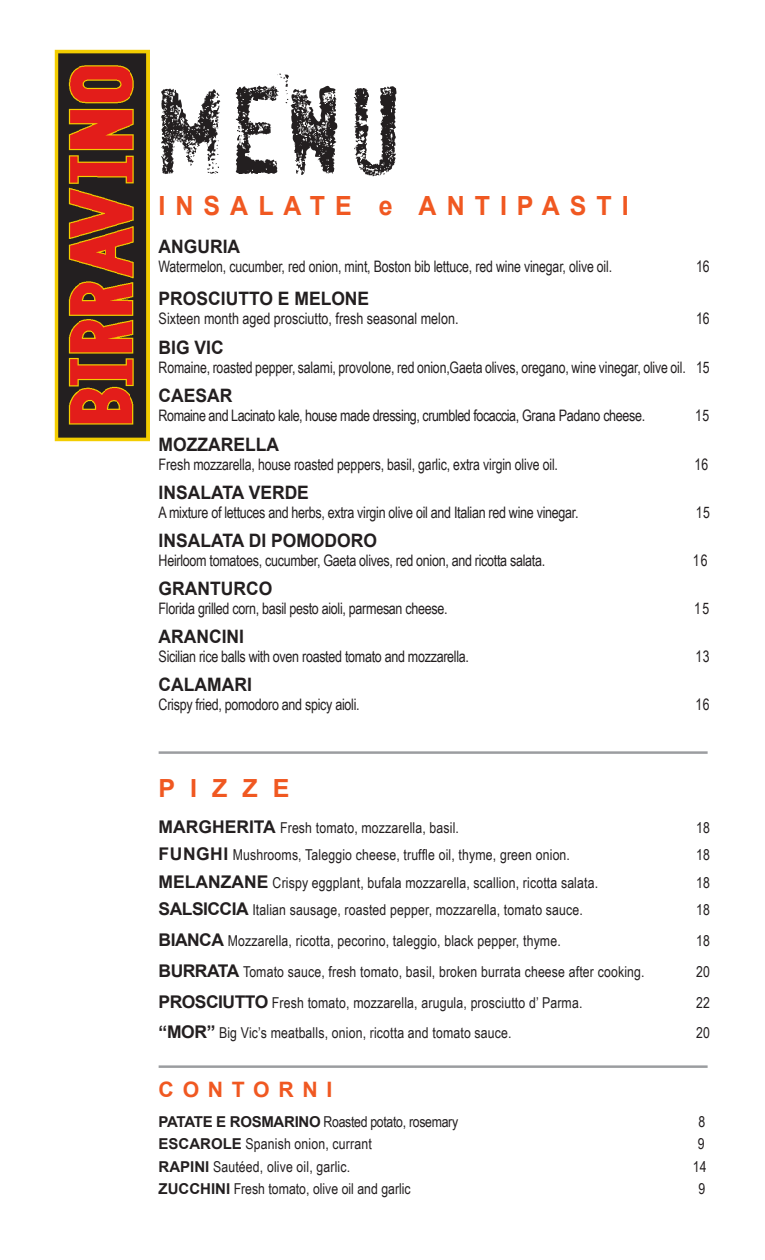
<style>
.page{position:relative;width:765px;height:1260px;background:#fff}
.page>*{position:absolute;margin:0;border:0;box-sizing:border-box;transform-origin:0 0}
.t1{font:700 26.38px "Arial";letter-spacing:.4em;color:#f05821;scale:.95 1}
.t2{font:700 25px "Arial";letter-spacing:.6em;color:#f05821}
.t3{font:700 21.25px "Arial";letter-spacing:.41em;color:#f05821}
.t4{font:700 18.5px "Arial";color:#231f20;scale:.95 1}
.t5{font:15.88px "Arial Narrow";letter-spacing:-.02em;color:#231f20;scale:.96 1}
.t6{font:15.88px "Arial Narrow";letter-spacing:-.02em;color:#231f20;scale:.95 1}
.t7{font:15.88px "Arial Narrow";letter-spacing:-.02em;color:#231f20}
.t8{font:15.75px "Arial Narrow";color:#231f20}
.t9{font:15px "Arial Narrow";letter-spacing:.01em;color:#231f20}
.t10{font:15px "Arial Narrow";letter-spacing:-.02em;color:#231f20}
.s1{font-family:"Arial";font-weight:700;font-size:17.5px}
.s2{font-family:"Arial";font-weight:700}
</style>
<div class="page">
<img style="left:54px;top:50px;width:96px;height:391px">
<hr style="left:159px;top:751px;width:549px;height:3px;background:#9b9da0">
<hr style="left:159px;top:1065px;width:549px;height:3px;background:#9b9da0">
<svg style="left:161px;top:73px;width:236px;height:103px"></svg>
<p class="t1" style="left:159px;top:188px;width:496px">INSALATE e ANTIPASTI</p>
<p class="t4" style="left:159px;top:234px;width:87px">ANGURIA</p>
<p class="t6" style="left:159px;top:255px;width:479px">Watermelon, cucumber, red onion, mint, Boston bib lettuce, red wine vinegar, olive oil.</p>
<p class="t6" style="left:696px;top:255px;width:16px">16</p>
<p class="t4" style="left:159px;top:286px;width:223px">PROSCIUTTO E MELONE</p>
<p class="t8" style="left:159px;top:307px;width:301px">Sixteen month aged prosciutto, fresh seasonal melon.</p>
<p class="t6" style="left:696px;top:307px;width:16px">16</p>
<p class="t4" style="left:159px;top:336px;width:70px">BIG VIC</p>
<p class="t6" style="left:159px;top:356px;width:582px">Romaine, roasted pepper, salami, provolone, red onion,Gaeta olives, oregano, wine vinegar, olive oil. 15</p>
<p class="t4" style="left:159px;top:383px;width:79px">CAESAR</p>
<p class="t5" style="left:159px;top:404px;width:509px">Romaine and Lacinato kale, house made dressing, crumbled focaccia, Grana Padano cheese.</p>
<p class="t6" style="left:695px;top:404px;width:16px">15</p>
<p class="t4" style="left:159px;top:433px;width:128px">MOZZARELLA</p>
<p class="t7" style="left:159px;top:453px;width:401px">Fresh mozzarella, house roasted peppers, basil, garlic, extra virgin olive oil.</p>
<p class="t6" style="left:695px;top:453px;width:16px">16</p>
<p class="t4" style="left:159px;top:480px;width:160px">INSALATA VERDE</p>
<p class="t5" style="left:159px;top:501px;width:439px">A mixture of lettuces and herbs, extra virgin olive oil and Italian red wine vinegar.</p>
<p class="t6" style="left:696px;top:501px;width:16px">15</p>
<p class="t4" style="left:159px;top:528px;width:231px">INSALATA DI POMODORO</p>
<p class="t5" style="left:159px;top:549px;width:404px">Heirloom tomatoes, cucumber, Gaeta olives, red onion, and ricotta salata.</p>
<p class="t6" style="left:693px;top:549px;width:17px">16</p>
<p class="t4" style="left:159px;top:576px;width:121px">GRANTURCO</p>
<p class="t5" style="left:159px;top:597px;width:303px">Florida grilled corn, basil pesto aioli, parmesan cheese.</p>
<p class="t6" style="left:694px;top:597px;width:17px">15</p>
<p class="t4" style="left:159px;top:624px;width:92px">ARANCINI</p>
<p class="t5" style="left:159px;top:644px;width:325px">Sicilian rice balls with oven roasted tomato and mozzarella.</p>
<p class="t6" style="left:696px;top:644px;width:16px">13</p>
<p class="t4" style="left:159px;top:672px;width:100px">CALAMARI</p>
<p class="t5" style="left:159px;top:692px;width:211px">Crispy fried, pomodoro and spicy aioli.</p>
<p class="t6" style="left:696px;top:692px;width:16px">16</p>
<p class="t2" style="left:159px;top:771px;width:132px">PIZZE</p>
<p class="t9" style="left:159px;top:817px;width:302px"><span class="s1">MARGHERITA</span> Fresh tomato, mozzarella, basil.</p>
<p class="t9" style="left:696px;top:817px;width:15px">18</p>
<p class="t9" style="left:159px;top:844px;width:413px"><span class="s1">FUNGHI</span> Mushrooms, Taleggio cheese, truffle oil, thyme, green onion.</p>
<p class="t9" style="left:696px;top:844px;width:15px">18</p>
<p class="t9" style="left:159px;top:872px;width:441px"><span class="s1">MELANZANE</span> Crispy eggplant, bufala mozzarella, scallion, ricotta salata.</p>
<p class="t9" style="left:696px;top:872px;width:15px">18</p>
<p class="t9" style="left:159px;top:899px;width:426px"><span class="s1">SALSICCIA</span> Italian sausage, roasted pepper, mozzarella, tomato sauce.</p>
<p class="t9" style="left:696px;top:899px;width:15px">18</p>
<p class="t9" style="left:159px;top:930px;width:404px"><span class="s1">BIANCA</span> Mozzarella, ricotta, pecorino, taleggio, black pepper, thyme.</p>
<p class="t9" style="left:696px;top:930px;width:15px">18</p>
<p class="t9" style="left:159px;top:961px;width:488px"><span class="s1">BURRATA</span> Tomato sauce, fresh tomato, basil, broken burrata cheese after cooking.</p>
<p class="t9" style="left:696px;top:961px;width:15px">20</p>
<p class="t9" style="left:159px;top:992px;width:425px"><span class="s1">PROSCIUTTO</span> Fresh tomato, mozzarella, arugula, prosciutto d’ Parma.</p>
<p class="t9" style="left:696px;top:992px;width:15px">22</p>
<p class="t9" style="left:159px;top:1022px;width:354px"><span class="s1">“MOR”</span> Big Vic’s meatballs, onion, ricotta and tomato sauce.</p>
<p class="t9" style="left:696px;top:1022px;width:15px">20</p>
<p class="t3" style="left:159px;top:1075px;width:175px">CONTORNI</p>
<p class="t10" style="left:159px;top:1111px;width:301px"><span class="s2">PATATE E ROSMARINO</span> Roasted potato, rosemary</p>
<p class="t9" style="left:699px;top:1111px;width:8px">8</p>
<p class="t9" style="left:159px;top:1133px;width:215px"><span class="s2">ESCAROLE</span> Spanish onion, currant</p>
<p class="t9" style="left:698px;top:1133px;width:8px">9</p>
<p class="t9" style="left:159px;top:1156px;width:193px"><span class="s2">RAPINI</span> Sautéed, olive oil, garlic.</p>
<p class="t9" style="left:693px;top:1156px;width:15px">14</p>
<p class="t9" style="left:159px;top:1178px;width:254px"><span class="s2">ZUCCHINI</span> Fresh tomato, olive oil and garlic</p>
<p class="t9" style="left:699px;top:1178px;width:8px">9</p>
</div>
